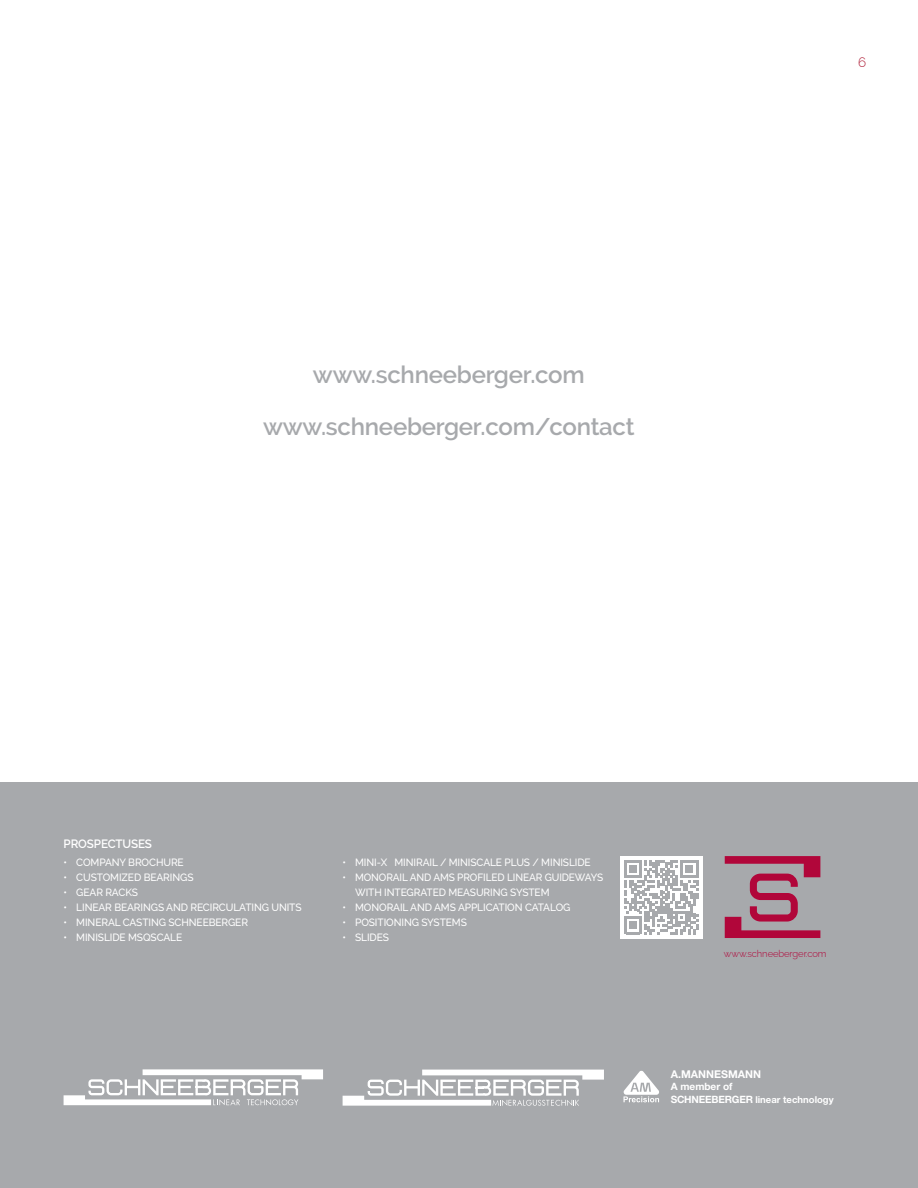
<style>
.page{position:relative;width:918px;height:1188px;background:#fff}
.page>*{position:absolute;margin:0;border:0;box-sizing:border-box;transform-origin:0 0}
.t1{font:600 24px/52.1px "Raleway";letter-spacing:-.01em;color:#a7a9ac;text-align:center}
.t2{font:300 13.5px "Raleway";color:#af1f38}
.t3{font:600 12px "Raleway";letter-spacing:-.01em;color:#fff}
.t4{font:700 10.8px "Helvetica Neue LT Com";color:#fff}
.t5{font:500 10.5px "Raleway";letter-spacing:-.01em;color:#fff}
.t6{font:500 10.5px/15px "Raleway";letter-spacing:-.01em;color:#fff;scale:.96 1}
.t7{font:700 10.05px "Helvetica Neue LT Com";color:#fff}
.t8{font:300 9.75px "Raleway";letter-spacing:-.01em;color:#b1063a}
.t9{font:700 9.45px "Helvetica Neue LT Com";color:#fff}
.s1{font-size:10.05px}
</style>
<div class="page">
<div style="left:0;top:782px;width:918px;height:406px;background:#a7a9ac"></div>
<svg style="left:725px;top:856px;width:95px;height:82px"></svg>
<svg style="left:64px;top:1069px;width:259px;height:36px"></svg>
<svg style="left:343px;top:1070px;width:261px;height:36px"></svg>
<div style="left:620px;top:856px;width:82px;height:82px;background:#fff"></div>
<svg style="left:624px;top:860px;width:74px;height:74px"></svg>
<svg style="left:624px;top:1071px;width:35px;height:31px"></svg>
<h1 class="t1" style="left:263px;top:349px;width:373px">www.schneeberger.com www.schneeberger.com/contact</h1>
<p class="t2" style="left:858px;top:51px;width:10px">6</p>
<p class="t3" style="left:64px;top:837px;width:90px">PROSPECTUSES</p>
<p class="t5" style="left:64px;top:856px;width:122px">• COMPANY BROCHURE</p>
<p class="t5" style="left:64px;top:871px;width:131px">• CUSTOMIZED BEARINGS</p>
<p class="t5" style="left:64px;top:886px;width:76px">• GEAR RACKS</p>
<p class="t5" style="left:64px;top:901px;width:240px">• LINEAR BEARINGS AND RECIRCULATING UNITS</p>
<p class="t5" style="left:64px;top:916px;width:186px">• MINERAL CASTING SCHNEEBERGER</p>
<p class="t5" style="left:64px;top:931px;width:120px">• MINISLIDE MSQSCALE</p>
<p class="t5" style="left:342px;top:856px;width:250px">• MINI-X MINIRAIL / MINISCALE PLUS / MINISLIDE</p>
<p class="t6" style="left:355px;top:870px;width:260px;text-indent:-13px">• MONORAIL AND AMS PROFILED LINEAR GUIDEWAYS<br>WITH INTEGRATED MEASURING SYSTEM</p>
<p class="t5" style="left:342px;top:901px;width:230px">• MONORAIL AND AMS APPLICATION CATALOG</p>
<p class="t5" style="left:342px;top:916px;width:126px">• POSITIONING SYSTEMS</p>
<p class="t5" style="left:342px;top:931px;width:48px">• SLIDES</p>
<p class="t8" style="left:724px;top:946px;width:104px">www.schneeberger.com</p>
<p class="t4" style="left:671px;top:1067px;width:92px">A.MANNESMANN</p>
<p class="t7" style="left:671px;top:1080px;width:63px">A member of</p>
<p class="t9" style="left:671px;top:1093px;width:165px"><span class="s1">SCHNEEBERGER</span> linear technology</p>
</div>
